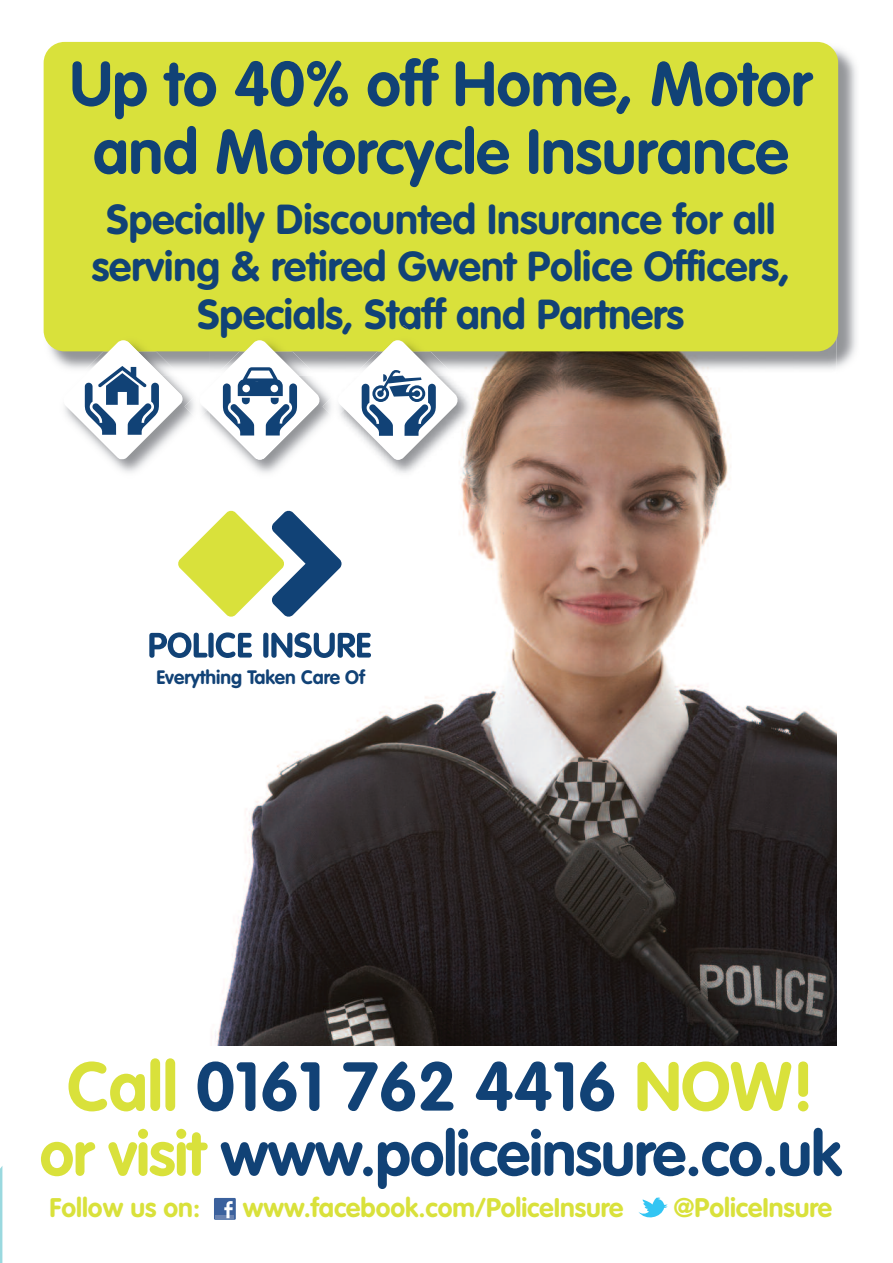
<style>
.page{position:relative;width:893px;height:1263px;background:#fff}
.page>*{position:absolute;margin:0;border:0;box-sizing:border-box;transform-origin:0 0}
.t1{font:700 67.8px "VAG Rounded";color:#114276}
.t2{font:700 61.95px/67.8px "VAG Rounded";color:#114276;text-align:center}
.t3{font:700 41.25px/47.2px "VAG Rounded";color:#114276;text-align:center}
.t4{font:700 26.55px "VAG Rounded";color:#d9e13b}
.t5{font:700 19.2px "VAG Rounded";color:#114276}
.s1{color:#d9e13b}
</style>
<div class="page">
<svg style="left:0;top:1166px;width:2px;height:97px"></svg>
<img style="left:210px;top:376px;width:627px;height:669px">
<svg style="left:149px;top:632px;width:59px;height:26px"></svg>
<div style="left:208px;top:633px;width:6px;height:25px;background:#114276;border-radius:3px"></div>
<svg style="left:216px;top:632px;width:36px;height:26px"></svg>
<div style="left:263px;top:633px;width:5px;height:25px;background:#114276;border-radius:3px"></div>
<svg style="left:271px;top:632px;width:100px;height:26px"></svg>
<svg style="left:178px;top:511px;width:164px;height:106px"></svg>
<img style="left:43px;top:41px;width:814px;height:328px">
<img style="left:320px;top:340px;width:516px;height:36px">
<div style="left:44px;top:42px;width:794px;height:309px;background:#d9e13b;border-radius:21px"></div>
<img style="left:210px;top:376px;width:275px;height:112px">
<img style="left:185px;top:393px;width:13px;height:27px">
<svg style="left:199px;top:340px;width:121px;height:121px"></svg>
<svg style="left:63px;top:340px;width:120px;height:119px"></svg>
<svg style="left:403px;top:325px;width:5px;height:4px"></svg>
<img style="left:323px;top:394px;width:14px;height:25px">
<svg style="left:337px;top:340px;width:121px;height:121px"></svg>
<div style="left:214px;top:1198px;width:22px;height:22px;background:#3b619d"></div>
<hr style="left:216px;top:1215px;width:18px;height:3px;background:#6982b0">
<svg style="left:224px;top:1201px;width:9px;height:17px"></svg>
<svg style="left:638px;top:1197px;width:30px;height:20px"></svg>
<h2 class="t2" style="left:70px;top:52px;width:743px">Up to 40% off Home, Motor and Motorcycle Insurance</h2>
<p class="t3" style="left:92px;top:198px;width:700px">Specially Discounted Insurance for all serving &amp; retired Gwent Police Officers,<br>Specials, Staff and Partners</p>
<p class="t5" style="left:156px;top:666px;width:210px">Everything Taken Care Of</p>
<h1 class="t1" style="left:67px;top:1047px;width:749px"><span class="s1">Call</span> 0161 762 4416 <span class="s1">NOW!</span></h1>
<h2 class="t2" style="left:40px;top:1122px;width:804px"><span class="s1">or visit</span> www.policeinsure.co.uk</h2>
<p class="t4" style="left:50px;top:1192px;width:152px">Follow us on:</p>
<p class="t4" style="left:243px;top:1192px;width:382px">www.facebook.com/PoliceInsure</p>
<p class="t4" style="left:673px;top:1192px;width:160px">@PoliceInsure</p>
</div>
